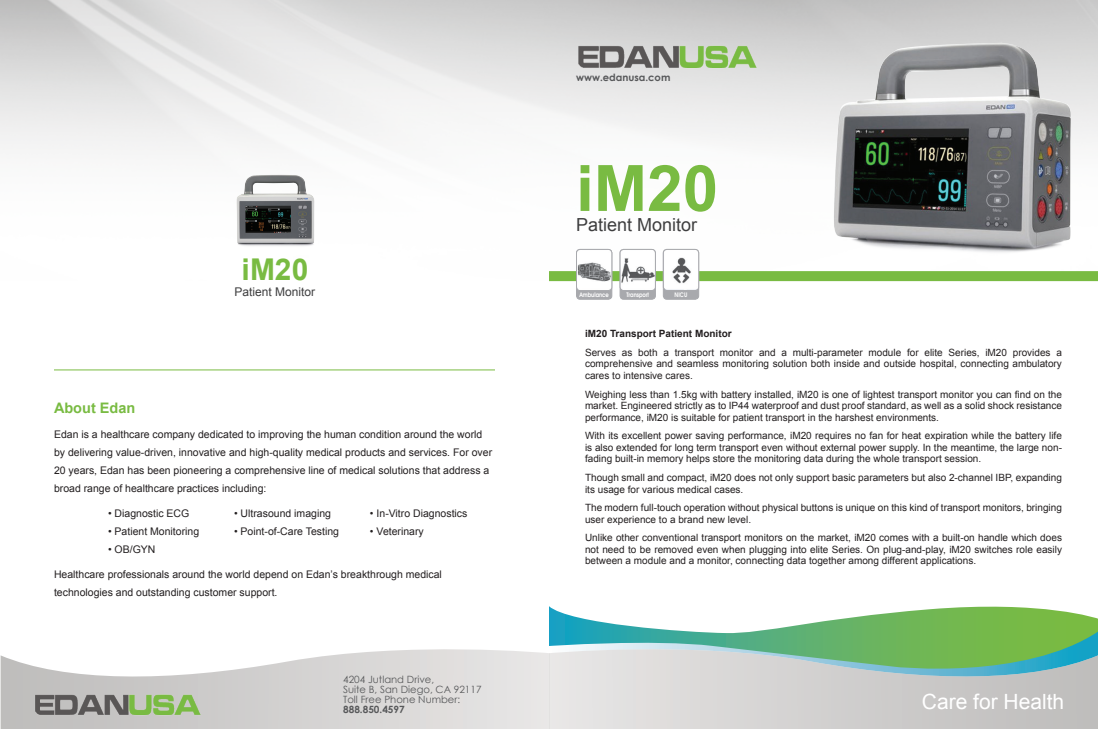
<style>
.page{position:relative;width:1098px;height:729px;background:#fff}
.page>*{position:absolute;margin:0;border:0;box-sizing:border-box;transform-origin:0 0}
.t1{font:700 64px "Arial";color:#79bb42}
.t2{font:700 30px "Arial";color:#79bb42}
.t3{font:21px "Arial";color:#fff}
.t4{font:18px "Arial";color:#3e3e3f}
.t5{font:700 14.5px "Arial";color:#79bb42}
.t6{font:12px "Arial";color:#3e3e3f}
.t7{font:10.5px/18px "Arial";color:#231f20}
.t8{font:10px/11.5px "Arial";color:#231f20;text-align:justify}
.t9{font:10px/10px "Century Gothic";color:#57585a}
.t10{font:700 10px "Century Gothic";color:#57585a}
.t11{font:700 10px "Arial";color:#231f20}
.t12{font:6.5px "Moderne Demi";color:#fff;scale:.85 1}
</style>
<div class="page">
<svg style="left:549px;top:606px;width:549px;height:42px"></svg>
<svg style="left:550px;top:648px;width:548px;height:81px;background:#c1cdc6"></svg>
<svg style="left:1px;top:649px;width:549px;height:80px"></svg>
<img style="left:576px;top:43px;width:181px;height:26px">
<div style="left:549px;top:271px;width:549px;height:10px;background:#79bb42"></div>
<img style="left:34px;top:693px;width:166px;height:23px">
<img style="left:817px;top:30px;width:271px;height:224px">
<div style="left:620px;top:249px;width:35px;height:50px;background:#a8a9ad;border-radius:4px"></div>
<div style="left:620px;top:249px;width:36px;height:51px;border:1px solid #a8a9ad;border-radius:4px"></div>
<div style="left:576px;top:249px;width:36px;height:50px;background:#a8a9ad;border-radius:4px"></div>
<div style="left:576px;top:249px;width:36px;height:51px;border:1px solid #a8a9ad;border-radius:4px"></div>
<div style="left:663px;top:249px;width:36px;height:50px;background:#a8a9ad;border-radius:4px"></div>
<div style="left:663px;top:249px;width:36px;height:51px;border:1px solid #a8a9ad;border-radius:4px"></div>
<img style="left:620px;top:249px;width:35px;height:42px">
<div style="left:620px;top:249px;width:36px;height:42px;border:1px solid #a8a9ad;border-radius:4px"></div>
<img style="left:576px;top:249px;width:36px;height:42px">
<div style="left:576px;top:249px;width:36px;height:42px;border:1px solid #a8a9ad;border-radius:4px"></div>
<img style="left:663px;top:249px;width:36px;height:42px">
<div style="left:663px;top:249px;width:36px;height:42px;border:1px solid #a8a9ad;border-radius:4px"></div>
<img style="left:230px;top:169px;width:92px;height:78px">
<hr style="left:54px;top:370px;width:441px;height:1px;background:#79bb42">
<h2 class="t2" style="left:242px;top:250px;width:68px">iM20</h2>
<p class="t6" style="left:234px;top:284px;width:82px">Patient Monitor</p>
<h3 class="t5" style="left:54px;top:398px;width:83px">About Edan</h3>
<p class="t7" style="left:54px;top:425px;width:440px">Edan is a healthcare company dedicated to improving the human condition around the world by delivering value-driven, innovative and high-quality medical products and services. For over 20 years, Edan has been pioneering a comprehensive line of medical solutions that address a broad range of healthcare practices including:</p>
<p class="t7" style="left:108px;top:504px;width:83px">• Diagnostic ECG</p>
<p class="t7" style="left:234px;top:504px;width:99px">• Ultrasound imaging</p>
<p class="t7" style="left:370px;top:504px;width:99px">• In-Vitro Diagnostics</p>
<p class="t7" style="left:108px;top:522px;width:93px">• Patient Monitoring</p>
<p class="t7" style="left:234px;top:522px;width:107px">• Point-of-Care Testing</p>
<p class="t7" style="left:370px;top:522px;width:55px">• Veterinary</p>
<p class="t7" style="left:108px;top:540px;width:49px">• OB/GYN</p>
<p class="t7" style="left:54px;top:566px;width:389px">Healthcare professionals around the world depend on Edan’s breakthrough medical technologies and outstanding customer support.</p>
<p class="t9" style="left:343px;top:675px;width:140px">4204 Jutland Drive,<br>Suite B, San Diego, CA 92117<br>Toll Free Phone Number:</p>
<p class="t10" style="left:343px;top:702px;width:63px">888.850.4597</p>
<p class="t10" style="left:576px;top:70px;width:96px">www.edanusa.com</p>
<h1 class="t1" style="left:576px;top:146px;width:144px">iM20</h1>
<h3 class="t4" style="left:576px;top:213px;width:123px">Patient Monitor</h3>
<p class="t12" style="left:579px;top:291px;width:36px">Ambulance</p>
<p class="t12" style="left:626px;top:291px;width:28px">Transport</p>
<p class="t12" style="left:675px;top:291px;width:17px">NICU</p>
<p class="t11" style="left:585px;top:327px;width:148px">iM20 Transport Patient Monitor</p>
<p class="t8" style="left:585px;top:347px;width:478px">Serves as both a transport monitor and a multi-parameter module for elite Series, iM20 provides a comprehensive and seamless monitoring solution both inside and outside hospital, connecting ambulatory cares to intensive cares.</p>
<p class="t8" style="left:585px;top:389px;width:479px">Weighing less than 1.5kg with battery installed, iM20 is one of lightest transport monitor you can find on the market. Engineered strictly as to IP44 waterproof and dust proof standard, as well as a solid shock resistance performance, iM20 is suitable for patient transport in the harshest environments.</p>
<p class="t8" style="left:585px;top:430px;width:478px">With its excellent power saving performance, iM20 requires no fan for heat expiration while the battery life is also extended for long term transport even without external power supply. In the meantime, the large non&shy;fading built-in memory helps store the monitoring data during the whole transport session.</p>
<p class="t8" style="left:585px;top:472px;width:478px">Though small and compact, iM20 does not only support basic parameters but also 2-channel IBP, expanding its usage for various medical cases.</p>
<p class="t8" style="left:585px;top:502px;width:478px">The modern full-touch operation without physical buttons is unique on this kind of transport monitors, bringing user experience to a brand new level.</p>
<p class="t8" style="left:585px;top:532px;width:479px">Unlike other conventional transport monitors on the market, iM20 comes with a built-on handle which does not need to be removed even when plugging into elite Series. On plug-and-play, iM20 switches role easily between a module and a monitor, connecting data together among different applications.</p>
<h3 class="t3" style="left:922px;top:688px;width:144px">Care for Health</h3>
</div>
